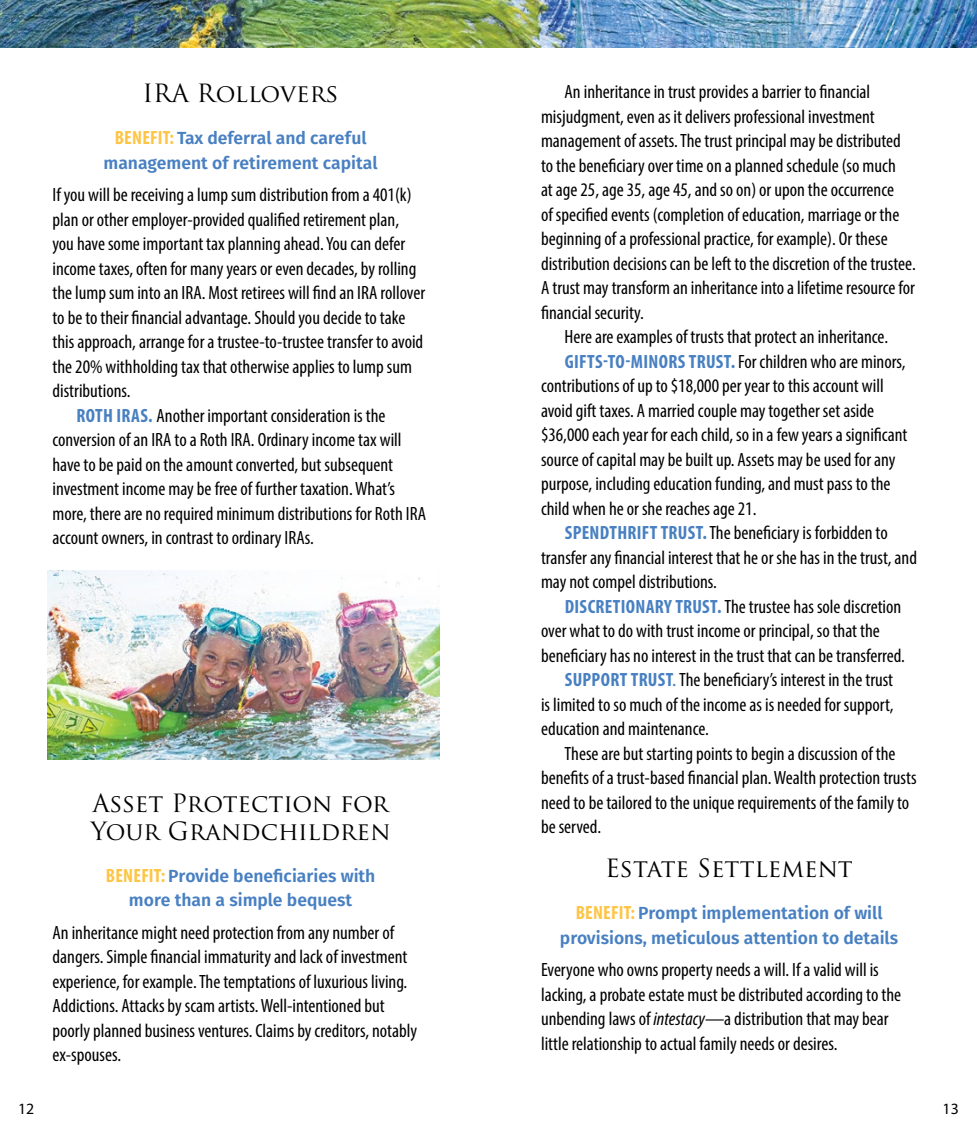
<style>
.page{position:relative;width:977px;height:1134px;background:#fff}
.page>*{position:absolute;margin:0;border:0;box-sizing:border-box;transform-origin:0 0}
.Headline{font:24.5px/28px "Trajan Pro";color:#000}
.Body_Text{font:condensed 19.25px/24.5px "Myriad Pro";color:#000}
.Body_Text_No_indent{font:condensed 19.25px/24.5px "Myriad Pro";color:#000}
.Blue_subhead{font:600 17.5px/24.5px "Fira Sans";color:#4880c2;text-align:center}
.t1{font:15.75px "Myriad Pro";color:#000}
.s1{font-family:"Myriad Pro";font-weight:700;font-stretch:condensed;font-size:19.25px;color:#fec444}
.s2{font-weight:700;color:#4880c2}
.s3{font-style:italic;font-stretch:normal;color:#4880c2}
.s4{font-style:italic}
</style>
<div class="page">
<img style="left:47px;top:571px;width:392px;height:189px">
<img style="left:0;top:0;width:976px;height:47px">
<p class="Headline" style="left:142px;top:79px;width:198px">IRA Rollovers</p>
<p class="Blue_subhead" style="left:103px;top:126px;width:276px"><span class="s1">BENEFIT:</span> Tax deferral and careful management of retirement capital</p>
<p class="Body_Text_No_indent" style="left:52px;top:182px;width:374px">If you will be receiving a lump sum distribution from a 401(k) plan or other employer-provided qualified retirement plan, you have some important tax planning ahead. You can defer income taxes, often for many years or even decades, by rolling the lump sum into an IRA. Most retirees will find an IRA rollover to be to their financial advantage. Should you decide to take this approach, arrange for a trustee-to-trustee transfer to avoid the 20% withholding tax that otherwise applies to lump sum distributions.</p>
<p class="Body_Text" style="left:52px;top:403px;width:375px;text-indent:24px"><span class="s2">ROTH IRAS.</span> Another important consideration is the conversion of an IRA to a Roth IRA. Ordinary income tax will have to be paid on the amount converted, but subsequent investment income may be free of further taxation. What’s more, there are no required minimum distributions for Roth IRA account owners, in contrast to ordinary IRAs.</p>
<p class="Headline" style="left:91px;top:789px;width:301px">Asset Protection for<br>Your Grandchildren</p>
<p class="Blue_subhead" style="left:106px;top:864px;width:271px"><span class="s1">BENEFIT:</span> Provide beneficiaries with more than a simple bequest</p>
<p class="Body_Text_No_indent" style="left:52px;top:920px;width:366px">An inheritance might need protection from any number of dangers. Simple financial immaturity and lack of investment experience, for example. The temptations of luxurious living.<br>Addictions. Attacks by scam artists. Well-intentioned but poorly planned business ventures. Claims by creditors, notably ex-spouses.</p>
<p class="Body_Text" style="left:541px;top:80px;width:376px;text-indent:24px">An inheritance in trust provides a barrier to financial misjudgment, even as it delivers professional investment management of assets. The trust principal may be distributed to the beneficiary over time on a planned schedule (so much<br>at age 25, age 35, age 45, and so on) or upon the occurrence<br>of specified events (completion of education, marriage or the beginning of a professional practice, for example). Or these distribution decisions can be left to the discretion of the trustee.<br>A trust may transform an inheritance into a lifetime resource for financial security.</p>
<p class="Body_Text" style="left:564px;top:325px;width:325px">Here are examples of trusts that protect an inheritance.</p>
<p class="Body_Text" style="left:541px;top:349px;width:368px;text-indent:24px"><span class="s2">GIFTS-TO-MINORS TRUST.</span> For children who are minors, contributions of up to $18,000 per year to this account will avoid gift taxes. A married couple may together set aside $36,000 each year for each child, so in a few years a significant source of capital may be built up. Assets may be used for any purpose, including education funding, and must pass to the child when he or she reaches age 21.</p>
<p class="Body_Text" style="left:541px;top:521px;width:377px;text-indent:24px"><span class="s2">SPENDTHRIFT TRUST.</span> The beneficiary is forbidden to transfer any financial interest that he or she has in the trust, and may not compel distributions.</p>
<p class="Body_Text" style="left:541px;top:594px;width:365px;text-indent:24px"><span class="s2">DISCRETIONARY TRUST.</span> The trustee has sole discretion over what to do with trust income or principal, so that the beneficiary has no interest in the trust that can be transferred.</p>
<p class="Body_Text" style="left:541px;top:668px;width:354px;text-align:justify;text-indent:24px"><span class="s2">SUPPORT TRUST</span><span class="s3">.</span> The beneficiary’s interest in the trust is limited to so much of the income as is needed for support, education and maintenance.</p>
<p class="Body_Text" style="left:541px;top:741px;width:377px;text-indent:24px">These are but starting points to begin a discussion of the benefits of a trust-based financial plan. Wealth protection trusts need to be tailored to the unique requirements of the family to be served.</p>
<p class="Headline" style="left:605px;top:854px;width:249px">Estate Settlement</p>
<p class="Blue_subhead" style="left:560px;top:901px;width:340px"><span class="s1">BENEFIT:</span> Prompt implementation of will provisions, meticulous attention to details</p>
<p class="Body_Text_No_indent" style="left:541px;top:957px;width:361px">Everyone who owns property needs a will. If a valid will is lacking, a probate estate must be distributed according to the unbending laws of <span class="s4">intestacy</span>—a distribution that may bear little relationship to actual family needs or desires.</p>
<p class="t1" style="left:18px;top:1099px;width:18px">12</p>
<p class="t1" style="left:942px;top:1099px;width:18px">13</p>
</div>
